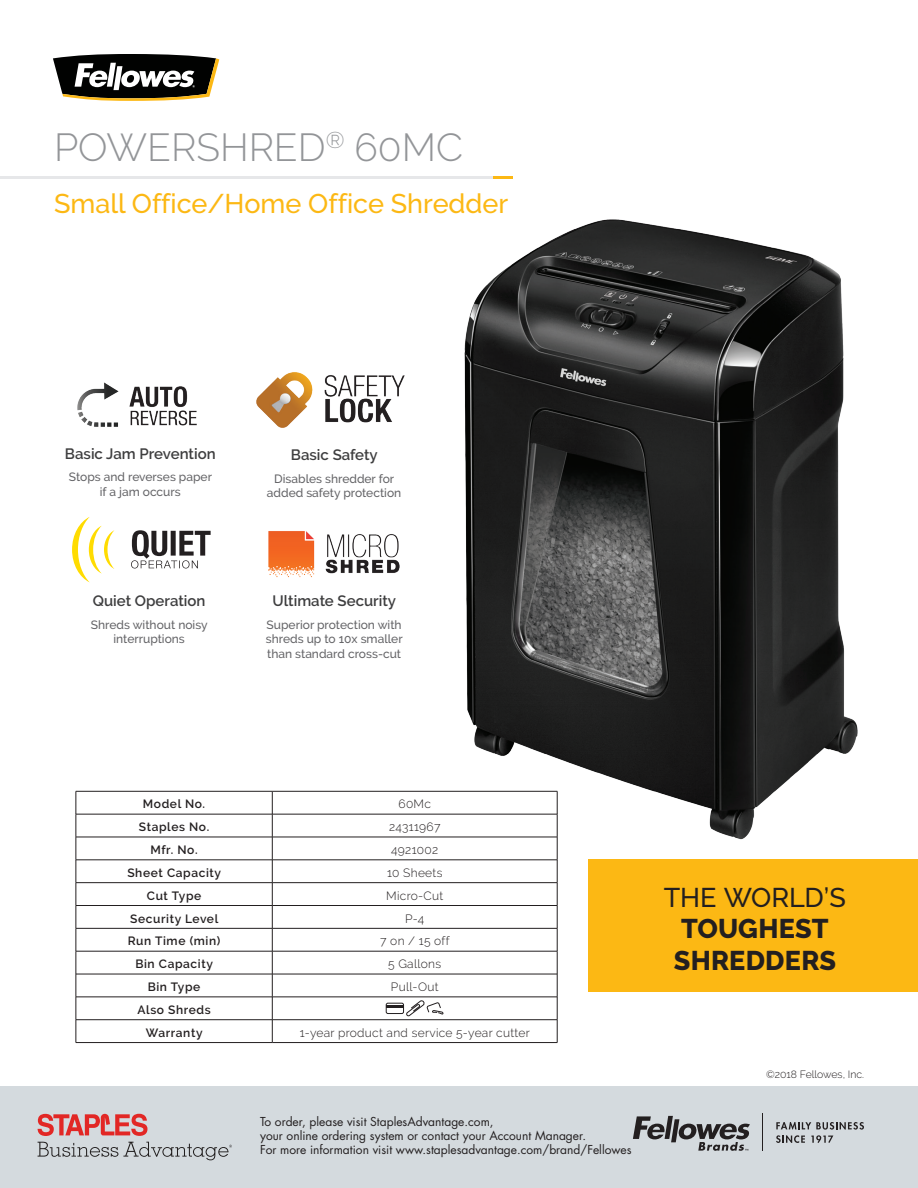
<style>
.page{position:relative;width:918px;height:1188px;background:#fff}
.page>*{position:absolute;margin:0;border:0;box-sizing:border-box;transform-origin:0 0}
.t1{font:300 39px "Raleway";color:#939598}
.t2{font:500 27px "Raleway";color:#fcb814}
.t3{font:800 27px/31.5px "Raleway";letter-spacing:.005em;color:#231f20}
.t4{font:500 27px "Raleway";letter-spacing:-.005em;color:#231f20}
.t5{font:600 15px "Raleway";color:#3e3e3f}
.t6{font:500 12px/14.4px "Raleway";color:#636366;text-align:center}
.t7{font:12px/14.4px "Futura Std";color:#231f20}
.t8{font:600 12px/22.8px "Raleway";letter-spacing:.05em;color:#231f20;text-align:center}
.t9{font:300 12px "Raleway";letter-spacing:.025em;color:#231f20}
.t10{font:300 10.5px "Raleway";color:#231f20}
</style>
<div class="page">
<div style="left:0;top:1086px;width:918px;height:102px;background:#d4dade"></div>
<img style="left:381px;top:219px;width:477px;height:684px">
<hr style="left:76px;top:791px;width:196px;height:1px;background:#231f20">
<hr style="left:272px;top:791px;width:285px;height:1px;background:#231f20">
<hr style="left:76px;top:814px;width:196px;height:1px;background:#231f20">
<hr style="left:272px;top:814px;width:285px;height:1px;background:#231f20">
<hr style="left:76px;top:837px;width:196px;height:1px;background:#231f20">
<hr style="left:272px;top:837px;width:285px;height:1px;background:#231f20">
<hr style="left:76px;top:860px;width:196px;height:1px;background:#231f20">
<hr style="left:272px;top:860px;width:285px;height:1px;background:#231f20">
<hr style="left:76px;top:882px;width:196px;height:1px;background:#231f20">
<hr style="left:272px;top:882px;width:285px;height:1px;background:#231f20">
<hr style="left:76px;top:905px;width:196px;height:1px;background:#231f20">
<hr style="left:272px;top:905px;width:285px;height:1px;background:#231f20">
<hr style="left:76px;top:928px;width:196px;height:1px;background:#231f20">
<hr style="left:272px;top:928px;width:285px;height:1px;background:#231f20">
<hr style="left:76px;top:951px;width:196px;height:1px;background:#231f20">
<hr style="left:272px;top:951px;width:285px;height:1px;background:#231f20">
<svg style="left:76px;top:791px;width:1px;height:251px"></svg>
<svg style="left:272px;top:791px;width:1px;height:251px"></svg>
<svg style="left:557px;top:791px;width:1px;height:251px"></svg>
<hr style="left:76px;top:1042px;width:196px;height:1px;background:#231f20">
<hr style="left:272px;top:1042px;width:285px;height:1px;background:#231f20">
<hr style="left:76px;top:974px;width:196px;height:1px;background:#231f20">
<hr style="left:272px;top:974px;width:285px;height:1px;background:#231f20">
<hr style="left:76px;top:997px;width:196px;height:1px;background:#231f20">
<hr style="left:272px;top:997px;width:285px;height:1px;background:#231f20">
<hr style="left:76px;top:1019px;width:196px;height:1px;background:#231f20">
<hr style="left:272px;top:1019px;width:285px;height:1px;background:#231f20">
<div style="left:386px;top:1003px;width:18px;height:11px;border:1px solid #231f20;border-radius:2px"></div>
<hr style="left:386px;top:1005px;width:18px;height:3px;background:#231f20">
<svg style="left:406px;top:1000px;width:37px;height:17px"></svg>
<svg style="left:38px;top:1114px;width:109px;height:22px"></svg>
<svg style="left:38px;top:1142px;width:194px;height:18px"></svg>
<hr style="left:762px;top:1113px;width:1px;height:38px;background:#231f20">
<svg style="left:776px;top:1122px;width:88px;height:21px"></svg>
<svg style="left:633px;top:1116px;width:117px;height:35px"></svg>
<svg style="left:53px;top:54px;width:166px;height:47px"></svg>
<img style="left:256px;top:325px;width:150px;height:121px">
<svg style="left:131px;top:530px;width:80px;height:38px"></svg>
<svg style="left:72px;top:517px;width:42px;height:65px"></svg>
<img style="left:268px;top:487px;width:133px;height:133px">
<img style="left:77px;top:382px;width:120px;height:45px">
<hr style="left:493px;top:176px;width:20px;height:3px;background:#fcb814">
<hr style="left:0;top:176px;width:493px;height:3px;background:#e6e7e9">
<div style="left:589px;top:859px;width:329px;height:133px;background:#fcb814"></div>
<h1 class="t1" style="left:54px;top:124px;width:411px">POWERSHRED<sup>®</sup> 60MC</h1>
<h2 class="t2" style="left:54px;top:188px;width:456px">Small Office/Home Office Shredder</h2>
<p class="t5" style="left:65px;top:445px;width:152px">Basic Jam Prevention</p>
<p class="t6" style="left:69px;top:470px;width:145px">Stops and reverses paper if a jam occurs</p>
<p class="t5" style="left:93px;top:592px;width:114px">Quiet Operation</p>
<p class="t6" style="left:91px;top:617px;width:118px">Shreds without noisy interruptions</p>
<p class="t5" style="left:291px;top:446px;width:88px">Basic Safety</p>
<p class="t6" style="left:267px;top:471px;width:136px">Disables shredder for added safety protection</p>
<p class="t5" style="left:273px;top:592px;width:125px">Ultimate Security</p>
<p class="t6" style="left:266px;top:617px;width:138px;text-align:justify">Superior protection with shreds up to 10x smaller than standard cross-cut</p>
<p class="t8" style="left:143px;top:793px;width:64px">Model No.</p>
<p class="t9" style="left:399px;top:797px;width:34px">60Mc</p>
<p class="t8" style="left:139px;top:816px;width:72px">Staples No.</p>
<p class="t9" style="left:389px;top:820px;width:53px">24311967</p>
<p class="t8" style="left:150px;top:838px;width:49px">Mfr. No.</p>
<p class="t9" style="left:391px;top:843px;width:48px">4921002</p>
<p class="t8" style="left:127px;top:861px;width:95px">Sheet Capacity</p>
<p class="t9" style="left:387px;top:866px;width:57px">10 Sheets</p>
<p class="t8" style="left:147px;top:884px;width:56px">Cut Type</p>
<p class="t9" style="left:386px;top:888px;width:59px">Micro-Cut</p>
<p class="t8" style="left:130px;top:907px;width:90px">Security Level</p>
<p class="t9" style="left:405px;top:911px;width:21px">P-4</p>
<p class="t8" style="left:128px;top:930px;width:94px">Run Time (min)</p>
<p class="t9" style="left:380px;top:934px;width:71px">7 on / 15 off</p>
<p class="t8" style="left:135px;top:953px;width:79px">Bin Capacity</p>
<p class="t9" style="left:388px;top:957px;width:55px">5 Gallons</p>
<p class="t8" style="left:148px;top:975px;width:54px">Bin Type</p>
<p class="t9" style="left:391px;top:980px;width:49px">Pull-Out</p>
<p class="t8" style="left:137px;top:998px;width:75px">Also Shreds<br>Warranty</p>
<p class="t9" style="left:300px;top:1025px;width:232px">1-year product and service 5-year cutter</p>
<p class="t7" style="left:260px;top:1114px;width:373px">To order, please visit StaplesAdvantage.com,<br>your online ordering system or contact your Account Manager.<br>For more information visit www.staplesadvantage.com/brand/Fellowes</p>
<h2 class="t4" style="left:664px;top:882px;width:183px">THE WORLD’S</h2>
<h2 class="t3" style="left:674px;top:913px;width:164px">TOUGHEST<br>SHREDDERS</h2>
<p class="t10" style="left:766px;top:1068px;width:99px">©2018 Fellowes, Inc.</p>
</div>
